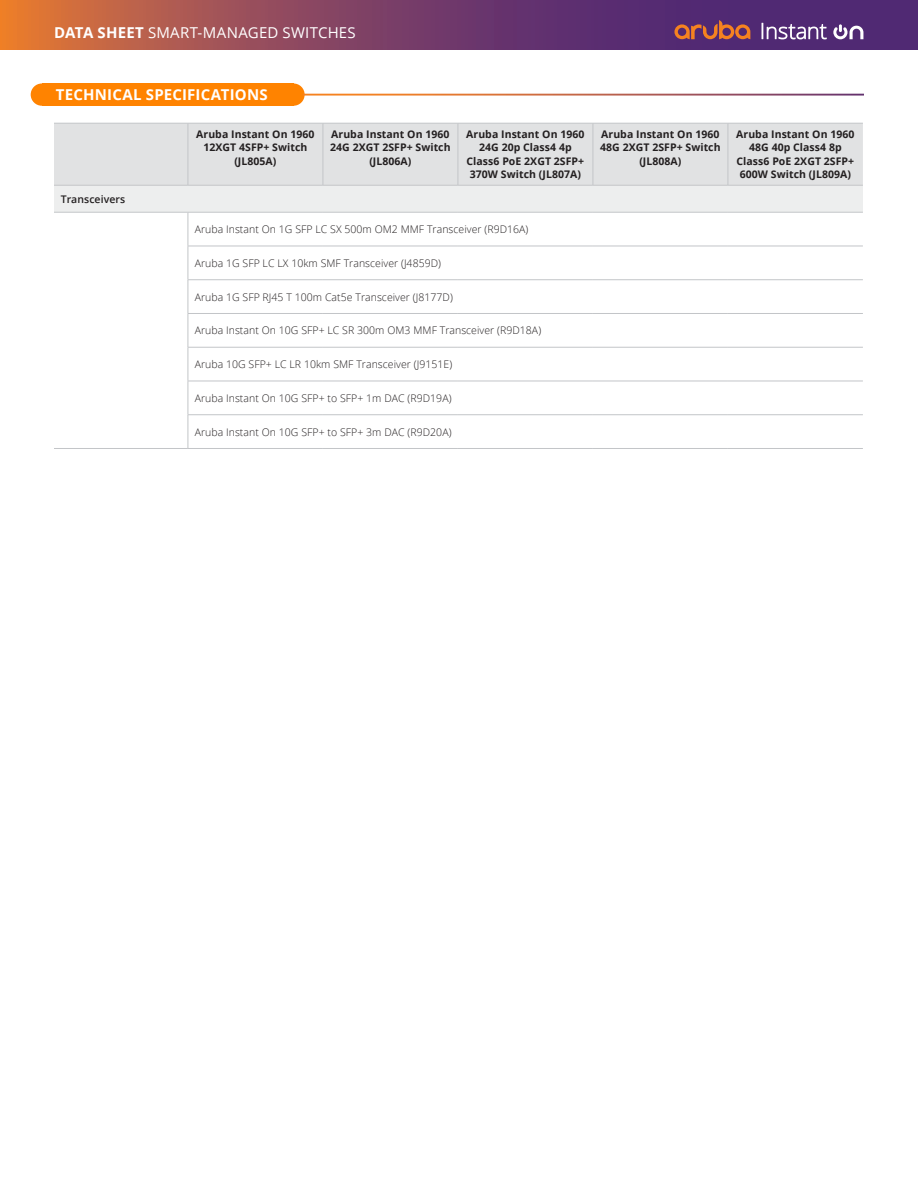
<style>
.page{position:relative;width:918px;height:1188px;background:#fff}
.page>*{position:absolute;margin:0;border:0;box-sizing:border-box;transform-origin:0 0}
.t1{font:15px "Open Sans";letter-spacing:.02em;color:#fff}
.t2{font:700 15px "Open Sans";letter-spacing:.015em;color:#fff}
.t3{font:300 10.5px "Open Sans";letter-spacing:.005em;color:#231f20}
.t4{font:700 10.5px/13.5px "Open Sans";letter-spacing:.005em;color:#231f20;text-align:center}
.t5{font:600 10.5px "Open Sans";letter-spacing:.005em;color:#231f20}
.s1{font-weight:700}
</style>
<div class="page">
<svg style="left:0;top:0;width:918px;height:49px;background:#804261"></svg>
<svg style="left:674px;top:20px;width:76px;height:19px"></svg>
<svg style="left:833px;top:24px;width:30px;height:15px"></svg>
<svg style="left:762px;top:23px;width:65px;height:16px"></svg>
<div style="left:282px;top:83px;width:23px;height:23px;background:#ff8300;border-radius:50%"></div>
<div style="left:31px;top:83px;width:22px;height:23px;background:#ff8300;border-radius:50%"></div>
<div style="left:42px;top:83px;width:252px;height:23px;background:#ff8300"></div>
<hr style="left:303px;top:94px;width:561px;height:2px;background:#fff">
<div style="left:54px;top:124px;width:809px;height:61px;background:#e1e2e3"></div>
<div style="left:54px;top:185px;width:809px;height:27px;background:#edeeee"></div>
<hr style="left:728px;top:123px;width:135px;height:1px;background:#c3c5c8">
<hr style="left:728px;top:123px;width:1px;height:62px;background:#c3c5c8">
<hr style="left:54px;top:185px;width:134px;height:1px;background:#c3c5c8">
<hr style="left:188px;top:185px;width:135px;height:1px;background:#c3c5c8">
<hr style="left:323px;top:185px;width:135px;height:1px;background:#c3c5c8">
<hr style="left:458px;top:185px;width:135px;height:1px;background:#c3c5c8">
<hr style="left:593px;top:185px;width:135px;height:1px;background:#c3c5c8">
<hr style="left:728px;top:185px;width:135px;height:1px;background:#c3c5c8">
<hr style="left:54px;top:212px;width:134px;height:1px;background:#c3c5c8">
<hr style="left:188px;top:212px;width:135px;height:1px;background:#c3c5c8">
<hr style="left:188px;top:212px;width:1px;height:34px;background:#c3c5c8">
<hr style="left:323px;top:212px;width:135px;height:1px;background:#c3c5c8">
<hr style="left:458px;top:212px;width:135px;height:1px;background:#c3c5c8">
<hr style="left:593px;top:212px;width:135px;height:1px;background:#c3c5c8">
<hr style="left:728px;top:212px;width:135px;height:1px;background:#c3c5c8">
<hr style="left:188px;top:246px;width:135px;height:1px;background:#c3c5c8">
<hr style="left:188px;top:246px;width:1px;height:33px;background:#c3c5c8">
<hr style="left:323px;top:246px;width:135px;height:1px;background:#c3c5c8">
<hr style="left:458px;top:246px;width:135px;height:1px;background:#c3c5c8">
<hr style="left:593px;top:246px;width:135px;height:1px;background:#c3c5c8">
<hr style="left:728px;top:246px;width:135px;height:1px;background:#c3c5c8">
<hr style="left:188px;top:279px;width:135px;height:1px;background:#c3c5c8">
<hr style="left:188px;top:280px;width:1px;height:33px;background:#c3c5c8">
<hr style="left:323px;top:279px;width:135px;height:1px;background:#c3c5c8">
<hr style="left:458px;top:279px;width:135px;height:1px;background:#c3c5c8">
<hr style="left:593px;top:279px;width:135px;height:1px;background:#c3c5c8">
<hr style="left:728px;top:279px;width:135px;height:1px;background:#c3c5c8">
<hr style="left:188px;top:313px;width:135px;height:1px;background:#c3c5c8">
<hr style="left:188px;top:314px;width:1px;height:33px;background:#c3c5c8">
<hr style="left:323px;top:313px;width:135px;height:1px;background:#c3c5c8">
<hr style="left:458px;top:313px;width:135px;height:1px;background:#c3c5c8">
<hr style="left:593px;top:313px;width:135px;height:1px;background:#c3c5c8">
<hr style="left:728px;top:313px;width:135px;height:1px;background:#c3c5c8">
<hr style="left:188px;top:347px;width:135px;height:1px;background:#c3c5c8">
<hr style="left:188px;top:347px;width:1px;height:34px;background:#c3c5c8">
<hr style="left:323px;top:347px;width:135px;height:1px;background:#c3c5c8">
<hr style="left:458px;top:347px;width:135px;height:1px;background:#c3c5c8">
<hr style="left:593px;top:347px;width:135px;height:1px;background:#c3c5c8">
<hr style="left:728px;top:347px;width:135px;height:1px;background:#c3c5c8">
<hr style="left:188px;top:381px;width:135px;height:1px;background:#c3c5c8">
<hr style="left:188px;top:381px;width:1px;height:33px;background:#c3c5c8">
<hr style="left:323px;top:381px;width:135px;height:1px;background:#c3c5c8">
<hr style="left:458px;top:381px;width:135px;height:1px;background:#c3c5c8">
<hr style="left:593px;top:381px;width:135px;height:1px;background:#c3c5c8">
<hr style="left:728px;top:381px;width:135px;height:1px;background:#c3c5c8">
<hr style="left:188px;top:414px;width:135px;height:1px;background:#c3c5c8">
<hr style="left:188px;top:415px;width:1px;height:33px;background:#c3c5c8">
<hr style="left:323px;top:414px;width:135px;height:1px;background:#c3c5c8">
<hr style="left:458px;top:414px;width:135px;height:1px;background:#c3c5c8">
<hr style="left:593px;top:414px;width:135px;height:1px;background:#c3c5c8">
<hr style="left:728px;top:414px;width:135px;height:1px;background:#c3c5c8">
<hr style="left:188px;top:448px;width:135px;height:1px;background:#c3c5c8">
<hr style="left:323px;top:448px;width:135px;height:1px;background:#c3c5c8">
<hr style="left:458px;top:448px;width:135px;height:1px;background:#c3c5c8">
<hr style="left:593px;top:448px;width:135px;height:1px;background:#c3c5c8">
<hr style="left:728px;top:448px;width:135px;height:1px;background:#c3c5c8">
<hr style="left:188px;top:123px;width:1px;height:62px;background:#c3c5c8">
<hr style="left:54px;top:123px;width:134px;height:1px;background:#c3c5c8">
<hr style="left:54px;top:448px;width:134px;height:1px;background:#c3c5c8">
<hr style="left:188px;top:123px;width:135px;height:1px;background:#c3c5c8">
<hr style="left:323px;top:123px;width:135px;height:1px;background:#c3c5c8">
<hr style="left:323px;top:123px;width:1px;height:62px;background:#c3c5c8">
<hr style="left:458px;top:123px;width:135px;height:1px;background:#c3c5c8">
<hr style="left:458px;top:123px;width:1px;height:62px;background:#c3c5c8">
<hr style="left:593px;top:123px;width:135px;height:1px;background:#c3c5c8">
<hr style="left:593px;top:123px;width:1px;height:62px;background:#c3c5c8">
<h1 class="t1" style="left:54px;top:23px;width:303px"><span class="s1">DATA SHEET</span> SMART-MANAGED SWITCHES</h1>
<h1 class="t2" style="left:56px;top:84px;width:213px">TECHNICAL SPECIFICATIONS</h1>
<p class="t4" style="left:196px;top:127px;width:120px">Aruba Instant On 1960<br>12XGT 4SFP+ Switch (JL805A)</p>
<p class="t4" style="left:330px;top:127px;width:122px">Aruba Instant On 1960<br>24G 2XGT 2SFP+ Switch (JL806A)</p>
<p class="t4" style="left:466px;top:127px;width:120px">Aruba Instant On 1960<br>24G 20p Class4 4p<br>Class6 PoE 2XGT 2SFP+<br>370W Switch (JL807A)</p>
<p class="t4" style="left:600px;top:127px;width:122px">Aruba Instant On 1960<br>48G 2XGT 2SFP+ Switch (JL808A)</p>
<p class="t4" style="left:736px;top:127px;width:120px">Aruba Instant On 1960<br>48G 40p Class4 8p<br>Class6 PoE 2XGT 2SFP+<br>600W Switch (JL809A)</p>
<p class="t5" style="left:61px;top:192px;width:66px">Transceivers</p>
<p class="t3" style="left:195px;top:222px;width:335px">Aruba Instant On 1G SFP LC SX 500m OM2 MMF Transceiver (R9D16A)</p>
<p class="t3" style="left:195px;top:256px;width:248px">Aruba 1G SFP LC LX 10km SMF Transceiver (J4859D)</p>
<p class="t3" style="left:195px;top:290px;width:260px">Aruba 1G SFP RJ45 T 100m Cat5e Transceiver (J8177D)</p>
<p class="t3" style="left:195px;top:323px;width:348px">Aruba Instant On 10G SFP+ LC SR 300m OM3 MMF Transceiver (R9D18A)</p>
<p class="t3" style="left:195px;top:357px;width:259px">Aruba 10G SFP+ LC LR 10km SMF Transceiver (J9151E)</p>
<p class="t3" style="left:195px;top:391px;width:258px">Aruba Instant On 10G SFP+ to SFP+ 1m DAC (R9D19A)</p>
<p class="t3" style="left:195px;top:425px;width:258px">Aruba Instant On 10G SFP+ to SFP+ 3m DAC (R9D20A)</p>
</div>
